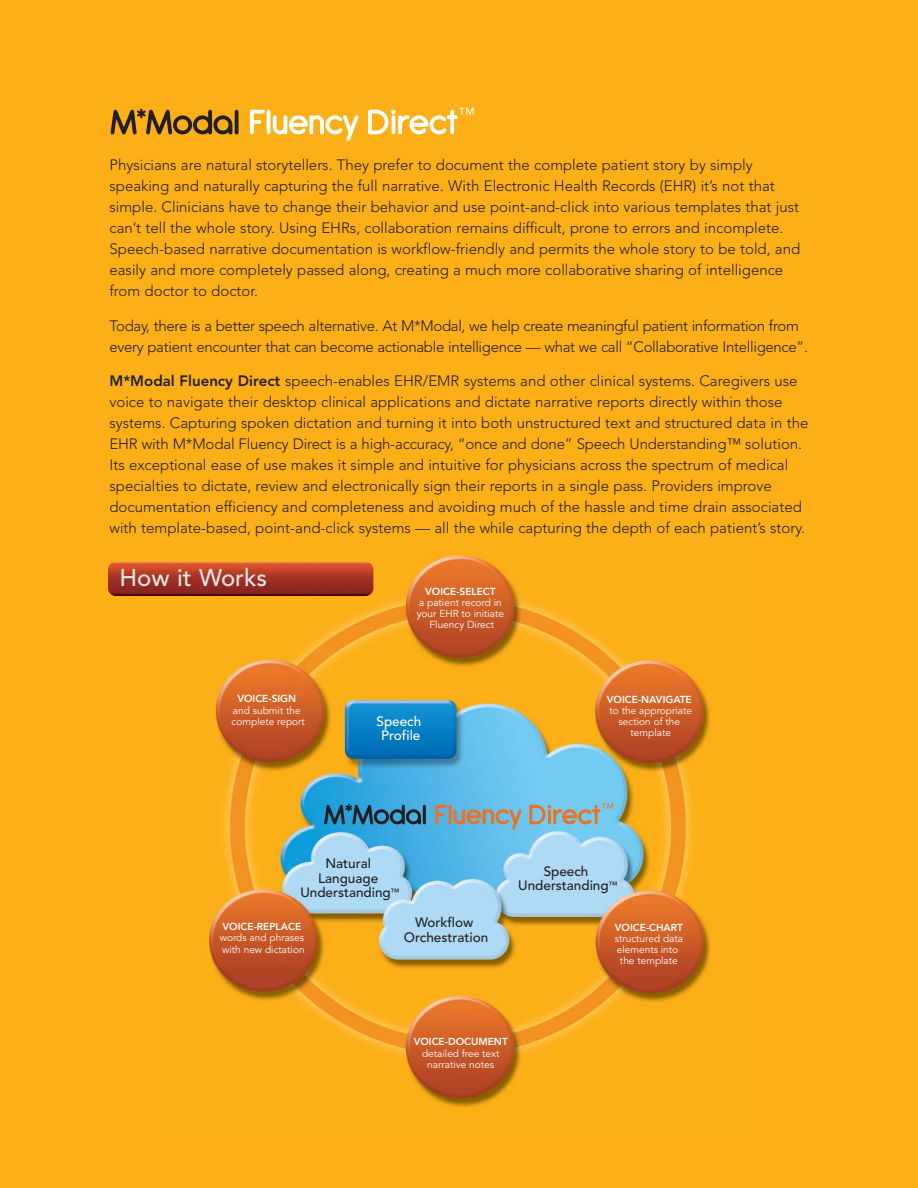
<style>
.page{position:relative;width:918px;height:1188px;background:#fcaf17}
.page>*{position:absolute;margin:0;border:0;box-sizing:border-box;transform-origin:0 0}
.t1{font:500 24px "Avenir";color:#e6e7e8}
.t2{font:300 15px/21px "Avenir";color:#231f20}
.t3{font:300 15px/21px "Avenir";letter-spacing:-.02em;color:#231f20}
.t4{font:500 13.5px/14.5px "Avenir";color:#231f20;text-align:center}
.t5{font:500 13.5px/14.5px "Avenir";color:#fff;text-align:center}
.t6{font:10.2px/11.2px "Avenir";color:#fff;text-align:center}
.t7{font:800 10.2px "Avenir";color:#fff}
.s1{font-weight:800}
</style>
<div class="page">
<img style="left:162px;top:555px;width:549px;height:552px">
<img style="left:108px;top:562px;width:265px;height:34px;border-radius:8px">
<svg style="left:111px;top:109px;width:128px;height:25px"></svg>
<svg style="left:324px;top:804px;width:102px;height:20px;background:#2c6d8d"></svg>
<svg style="left:435px;top:805px;width:87px;height:25px;background:#8aa5ac"></svg>
<svg style="left:529px;top:803px;width:84px;height:21px;background:#9aacac"></svg>
<svg style="left:250px;top:110px;width:108px;height:31px"></svg>
<svg style="left:368px;top:108px;width:106px;height:26px"></svg>
<p class="t2" style="left:110px;top:156px;width:692px">Physicians are natural storytellers. They prefer to document the complete patient story by simply speaking and naturally capturing the full narrative. With Electronic Health Records (EHR) it’s not that simple. Clinicians have to change their behavior and use point-and-click into various templates that just can’t tell the whole story. Using EHRs, collaboration remains difficult, prone to errors and incomplete.<br>Speech-based narrative documentation is workflow-friendly and permits the whole story to be told, and easily and more completely passed along, creating a much more collaborative sharing of intelligence from doctor to doctor.</p>
<p class="t3" style="left:110px;top:316px;width:700px">Today, there is a better speech alternative. At M*Modal, we help create meaningful patient information from every patient encounter that can become actionable intelligence — what we call “Collaborative Intelligence”.</p>
<p class="t2" style="left:110px;top:372px;width:700px"><span class="s1">M*Modal Fluency Direct</span> speech-enables EHR/EMR systems and other clinical systems. Caregivers use voice to navigate their desktop clinical applications and dictate narrative reports directly within those systems. Capturing spoken dictation and turning it into both unstructured text and structured data in the EHR with M*Modal Fluency Direct is a high-accuracy, “once and done” Speech Understanding™ solution.<br>Its exceptional ease of use makes it simple and intuitive for physicians across the spectrum of medical specialties to dictate, review and electronically sign their reports in a single pass. Providers improve documentation efficiency and completeness and avoiding much of the hassle and time drain associated with template-based, point-and-click systems — all the while capturing the depth of each patient’s story.</p>
<h1 class="t1" style="left:120px;top:568px;width:149px">How it Works</h1>
<p class="t7" style="left:425px;top:587px;width:72px">VOICE-SELECT</p>
<p class="t6" style="left:417px;top:598px;width:89px">a patient record in your EHR to initiate<br>Fluency Direct</p>
<p class="t7" style="left:237px;top:695px;width:60px">VOICE-SIGN</p>
<p class="t6" style="left:232px;top:706px;width:75px;text-align:left">and submit the complete report</p>
<p class="t5" style="left:377px;top:715px;width:46px">Speech<br>Profile</p>
<p class="t7" style="left:607px;top:695px;width:86px">VOICE-NAVIGATE</p>
<p class="t6" style="left:609px;top:706px;width:84px">to the appropriate section of the template</p>
<p class="t4" style="left:300px;top:857px;width:101px">Natural<br>Language<br>Understanding<sup>™</sup></p>
<p class="t7" style="left:223px;top:922px;width:80px">VOICE-REPLACE</p>
<p class="t6" style="left:220px;top:933px;width:86px;text-align:left">words and phrases with new dictation</p>
<p class="t4" style="left:404px;top:917px;width:86px">Workflow<br>Orchestration</p>
<p class="t4" style="left:518px;top:865px;width:101px">Speech<br>Understanding<sup>™</sup></p>
<p class="t7" style="left:615px;top:923px;width:70px">VOICE-CHART</p>
<p class="t6" style="left:615px;top:934px;width:70px">structured data elements into the template</p>
<p class="t7" style="left:414px;top:1038px;width:96px">VOICE-DOCUMENT</p>
<p class="t6" style="left:422px;top:1049px;width:79px">detailed free text narrative notes</p>
</div>
